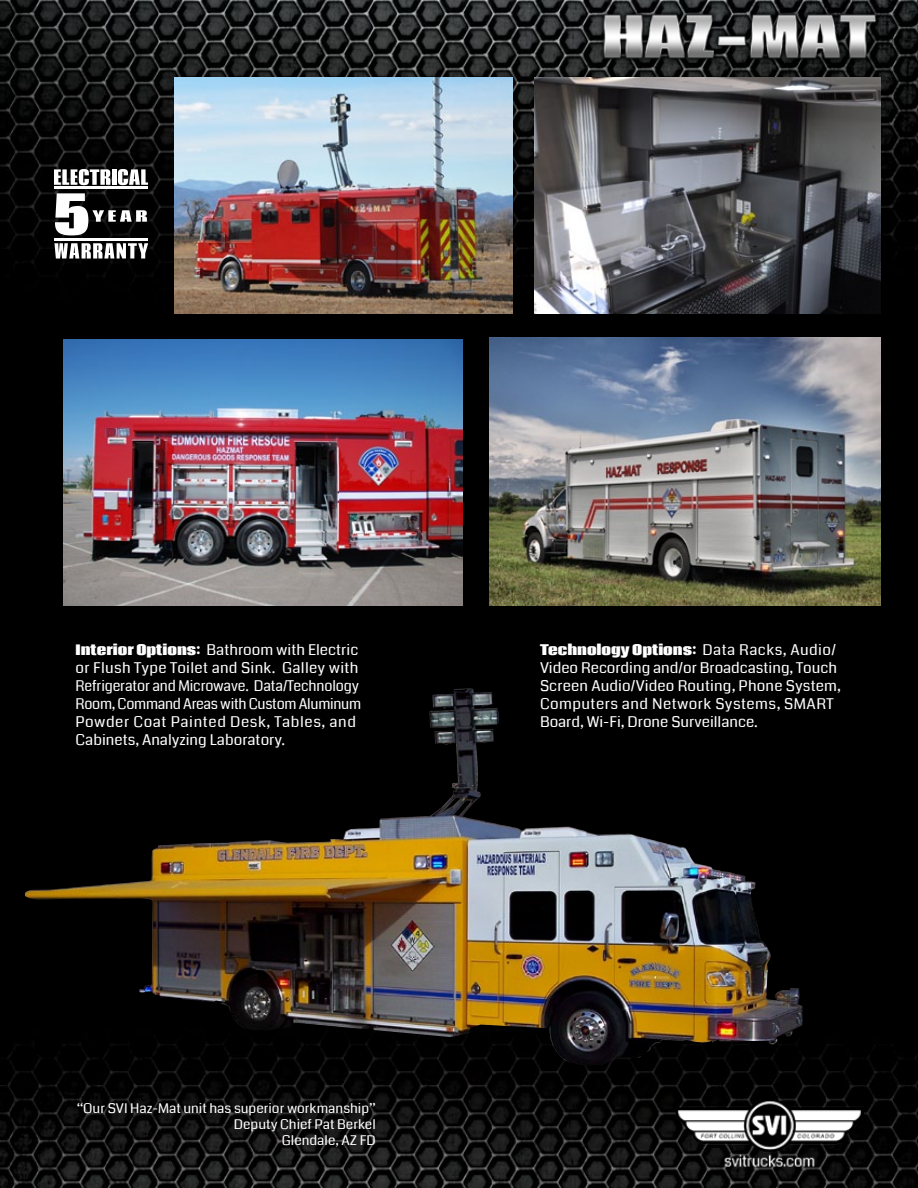
<style>
.page{position:relative;width:918px;height:1188px;background:#fff}
.page>*{position:absolute;margin:0;border:0;box-sizing:border-box;transform-origin:0 0}
.t1{font:15px/18px "Coda";color:#fff}
.t2{font:13.5px "Coda";color:#fff}
.t3{font:800 13.5px "Coda";color:#fff}
.s1{font-weight:800;font-size:13.5px}
.s2{font-weight:400;font-size:15px}
</style>
<div class="page">
<img style="left:0;top:0;width:918px;height:1188px">
<img style="left:675px;top:1099px;width:189px;height:70px">
<img style="left:63px;top:340px;width:400px;height:266px">
<img style="left:174px;top:77px;width:339px;height:237px">
<img style="left:535px;top:77px;width:346px;height:237px">
<img style="left:489px;top:338px;width:392px;height:268px">
<img style="left:595px;top:6px;width:290px;height:60px">
<img style="left:25px;top:689px;width:739px;height:376px">
<hr style="left:54px;top:238px;width:94px;height:2px;background:#fff">
<hr style="left:54px;top:187px;width:94px;height:2px;background:#fff">
<svg style="left:55px;top:193px;width:92px;height:42px"></svg>
<svg style="left:54px;top:169px;width:56px;height:16px"></svg>
<hr style="left:112px;top:169px;width:4px;height:16px;background:#fff">
<svg style="left:118px;top:169px;width:30px;height:16px"></svg>
<svg style="left:54px;top:243px;width:94px;height:16px"></svg>
<p class="t1" style="left:76px;top:641px;width:287px"><span class="s1">Interior Options:</span> Bathroom with Electric or Flush Type Toilet and Sink. Galley with Refrigerator and Microwave. Data/Technology Room, Command Areas with Custom Aluminum Powder Coat Painted Desk, Tables, and Cabinets, Analyzing Laboratory.</p>
<p class="t3" style="left:540px;top:639px;width:298px">Technology Options: <span class="s2">Data Racks, Audio/</span></p>
<p class="t1" style="left:540px;top:659px;width:303px">Video Recording and/or Broadcasting, Touch Screen Audio/Video Routing, Phone System, Computers and Network Systems, SMART Board, Wi-Fi, Drone Surveillance.</p>
<p class="t2" style="left:77px;top:1099px;width:301px">“Our SVI Haz-Mat unit has superior workmanship”</p>
<p class="t2" style="left:234px;top:1115px;width:143px">Deputy Chief Pat Berkel</p>
<p class="t2" style="left:282px;top:1131px;width:95px">Glendale, AZ FD</p>
</div>
